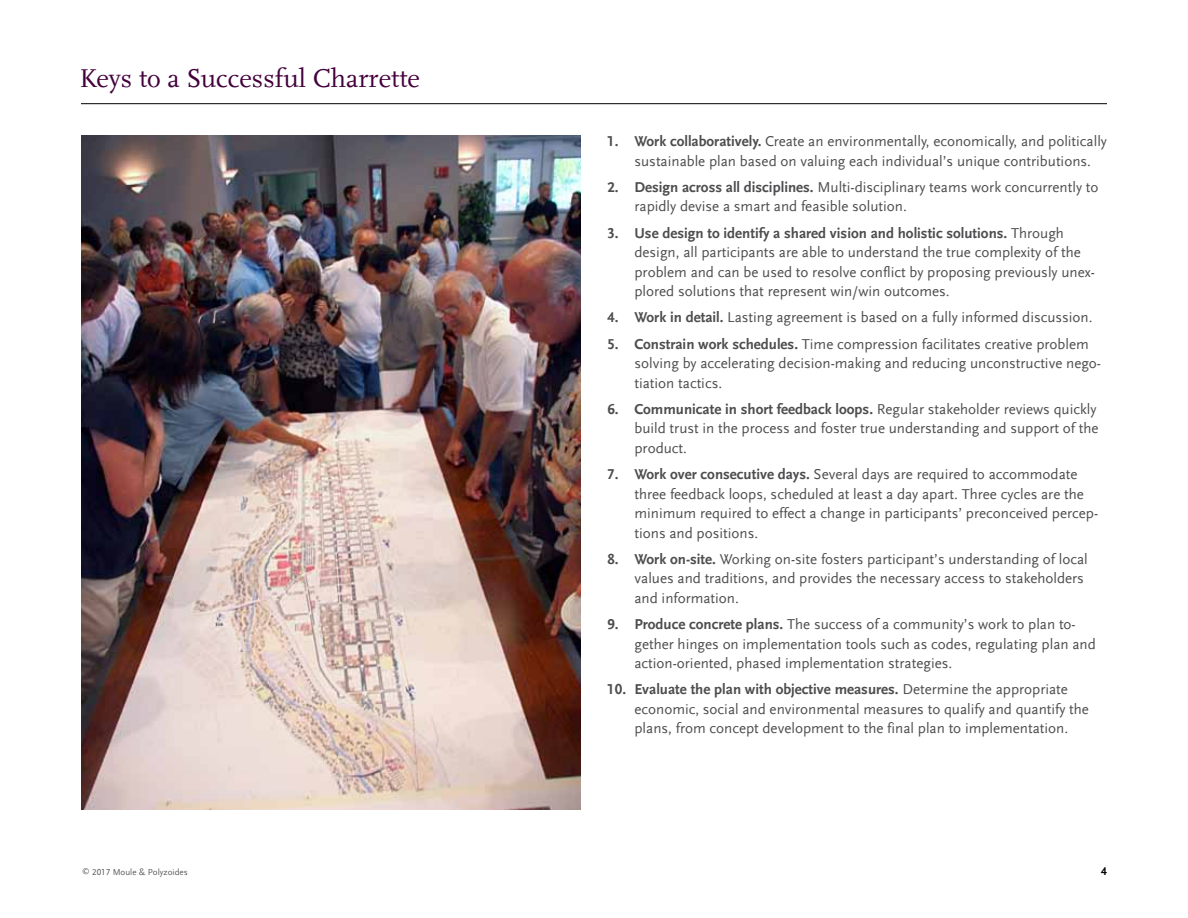
<style>
.page{position:relative;width:1188px;height:918px;background:#fff}
.page>*{position:absolute;margin:0;border:0;box-sizing:border-box;transform-origin:0 0}
.t1{font:27px "Scala";color:#43003c}
.t2{font:15px/19.5px "Scala Sans LF";color:#4d4d4f}
.t3{font:700 12px "Scala Sans LF";color:#000}
.t4{font:9px "Scala Sans LF";color:#58595b}
.s1{font-weight:700}
</style>
<div class="page">
<hr style="left:81px;top:103px;width:1026px;height:1px;background:#000">
<img style="left:81px;top:135px;width:499px;height:675px">
<h1 class="t1" style="left:79px;top:63px;width:342px">Keys to a Successful Charrette</h1>
<p class="t2" style="left:634px;top:132px;width:474px;text-indent:-27px"><span class="s1">1. Work collaboratively.</span> Create an environmentally, economically, and politically sustainable plan based on valuing each individual’s unique contributions.</p>
<p class="t2" style="left:634px;top:177px;width:465px;text-indent:-27px"><span class="s1">2. Design across all disciplines.</span> Multi-disciplinary teams work concurrently to rapidly devise a smart and feasible solution.</p>
<p class="t2" style="left:634px;top:223px;width:462px;text-indent:-27px"><span class="s1">3. Use design to identify a shared vision and holistic solutions.</span> Through design, all participants are able to understand the true complexity of the problem and can be used to resolve conflict by proposing previously unex&shy;plored solutions that represent win/win outcomes.</p>
<p class="t2" style="left:607px;top:308px;width:487px"><span class="s1">4. Work in detail.</span> Lasting agreement is based on a fully informed discussion.</p>
<p class="t2" style="left:634px;top:334px;width:468px;text-indent:-27px"><span class="s1">5. Constrain work schedules.</span> Time compression facilitates creative problem solving by accelerating decision-making and reducing unconstructive nego&shy;tiation tactics.</p>
<p class="t2" style="left:634px;top:399px;width:466px;text-indent:-27px"><span class="s1">6. Communicate in short feedback loops.</span> Regular stakeholder reviews quickly build trust in the process and foster true understanding and support of the product.</p>
<p class="t2" style="left:634px;top:465px;width:465px;text-indent:-27px"><span class="s1">7. Work over consecutive days.</span> Several days are required to accommodate three feedback loops, scheduled at least a day apart. Three cycles are the minimum required to effect a change in participants’ preconceived percep&shy;tions and positions.</p>
<p class="t2" style="left:634px;top:549px;width:455px;text-indent:-27px"><span class="s1">8. Work on-site.</span> Working on-site fosters participant’s understanding of local values and traditions, and provides the necessary access to stakeholders and information.</p>
<p class="t2" style="left:634px;top:615px;width:463px;text-indent:-27px"><span class="s1">9. Produce concrete plans.</span> The success of a community’s work to plan to&shy;gether hinges on implementation tools such as codes, regulating plan and action-oriented, phased implementation strategies.</p>
<p class="t2" style="left:634px;top:680px;width:456px;text-indent:-27px"><span class="s1">10. Evaluate the plan with objective measures.</span> Determine the appropriate economic, social and environmental measures to qualify and quantify the plans, from concept development to the final plan to implementation.</p>
<p class="t4" style="left:82px;top:867px;width:107px"><sup>©</sup> 2017 Moule &amp; Polyzoides</p>
<p class="t3" style="left:1101px;top:865px;width:7px">4</p>
</div>
